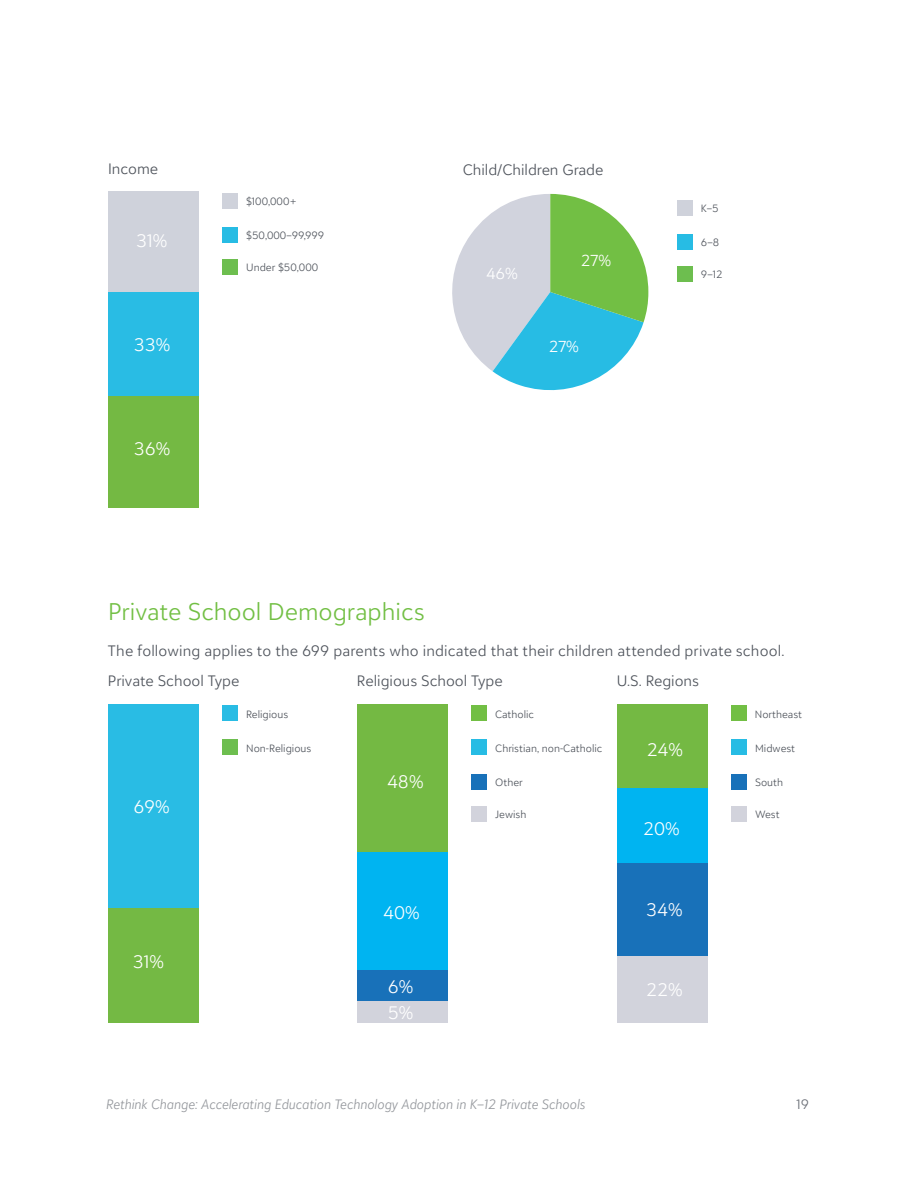
<style>
.page{position:relative;width:918px;height:1188px;background:#fff}
.page>*{position:absolute;margin:0;border:0;box-sizing:border-box;transform-origin:0 0}
.t1{font:300 24px "Blackbaud Sans";color:#72bf44}
.t2{font:300 18px "Blackbaud Sans";color:#fff}
.t3{font:300 15.75px "Blackbaud Sans";color:#fff}
.t4{font:300 15px/30.2px "Blackbaud Sans";color:#4d525a}
.t5{font:italic 300 13.5px "Blackbaud Sans";color:#94979c}
.t6{font:300 13.5px "Blackbaud Sans";color:#686c74}
.t7{font:300 10.5px "Blackbaud Sans";color:#4d525a}
</style>
<div class="page">
<div style="left:677px;top:200px;width:16px;height:16px;background:#cfd2db"></div>
<div style="left:677px;top:234px;width:16px;height:16px;background:#27bce4"></div>
<div style="left:677px;top:266px;width:16px;height:16px;background:#6dbe4f"></div>
<div style="left:222px;top:193px;width:16px;height:16px;background:#cfd2db"></div>
<div style="left:222px;top:227px;width:16px;height:16px;background:#27bce4"></div>
<div style="left:222px;top:259px;width:16px;height:16px;background:#6dbe4f"></div>
<div style="left:108px;top:291px;width:91px;height:106px;background:#29bce4"></div>
<div style="left:108px;top:397px;width:91px;height:111px;background:#74b943"></div>
<div style="left:108px;top:192px;width:91px;height:100px;background:#cfd2db"></div>
<svg style="left:452px;top:194px;width:196px;height:197px"></svg>
<div style="left:108px;top:704px;width:91px;height:204px;background:#29bce4"></div>
<div style="left:108px;top:908px;width:91px;height:115px;background:#74b944"></div>
<div style="left:222px;top:706px;width:16px;height:15px;background:#29bce4"></div>
<div style="left:222px;top:740px;width:16px;height:15px;background:#6dbe4f"></div>
<div style="left:357px;top:704px;width:91px;height:148px;background:#74b943"></div>
<div style="left:357px;top:1001px;width:91px;height:22px;background:#d2d3dc"></div>
<div style="left:617px;top:704px;width:91px;height:84px;background:#74b943"></div>
<div style="left:617px;top:955px;width:91px;height:68px;background:#d2d3dc"></div>
<div style="left:357px;top:852px;width:91px;height:119px;background:#00b4f1"></div>
<div style="left:617px;top:788px;width:91px;height:76px;background:#00b4f1"></div>
<div style="left:357px;top:971px;width:91px;height:30px;background:#1871b9"></div>
<div style="left:617px;top:863px;width:91px;height:92px;background:#1871b9"></div>
<div style="left:471px;top:706px;width:16px;height:15px;background:#72bf44"></div>
<div style="left:471px;top:740px;width:16px;height:15px;background:#27bce4"></div>
<div style="left:731px;top:706px;width:16px;height:15px;background:#72bf44"></div>
<div style="left:731px;top:740px;width:16px;height:15px;background:#27bce4"></div>
<div style="left:471px;top:775px;width:16px;height:15px;background:#1871b9"></div>
<div style="left:471px;top:806px;width:16px;height:16px;background:#d2d3dc"></div>
<div style="left:731px;top:775px;width:16px;height:15px;background:#1871b9"></div>
<div style="left:731px;top:806px;width:16px;height:16px;background:#d2d3dc"></div>
<p class="t4" style="left:108px;top:153px;width:52px">Income</p>
<p class="t4" style="left:463px;top:155px;width:142px">Child/Children Grade</p>
<p class="t7" style="left:246px;top:195px;width:52px">$100,000+</p>
<p class="t7" style="left:701px;top:202px;width:19px">K–5</p>
<p class="t2" style="left:136px;top:230px;width:33px">31%</p>
<p class="t7" style="left:246px;top:229px;width:80px">$50,000–99,999</p>
<p class="t7" style="left:701px;top:236px;width:20px">6–8</p>
<p class="t7" style="left:246px;top:261px;width:73px">Under $50,000</p>
<p class="t3" style="left:486px;top:264px;width:34px">46%</p>
<p class="t3" style="left:581px;top:251px;width:32px">27%</p>
<p class="t7" style="left:701px;top:268px;width:23px">9–12</p>
<p class="t2" style="left:134px;top:334px;width:38px">33%</p>
<p class="t3" style="left:549px;top:337px;width:32px">27%</p>
<p class="t2" style="left:134px;top:438px;width:38px">36%</p>
<h1 class="t1" style="left:108px;top:597px;width:318px">Private School Demographics</h1>
<p class="t4" style="left:108px;top:635px;width:678px">The following applies to the 699 parents who indicated that their children attended private school.<br>Private School Type</p>
<p class="t4" style="left:357px;top:665px;width:147px">Religious School Type</p>
<p class="t4" style="left:617px;top:665px;width:84px">U.S. Regions</p>
<p class="t2" style="left:134px;top:795px;width:38px">69%</p>
<p class="t2" style="left:133px;top:951px;width:33px">31%</p>
<p class="t7" style="left:246px;top:707px;width:44px">Religious</p>
<p class="t7" style="left:246px;top:741px;width:67px">Non-Religious</p>
<p class="t7" style="left:495px;top:707px;width:41px">Catholic</p>
<p class="t7" style="left:495px;top:741px;width:109px">Christian, non-Catholic</p>
<p class="t2" style="left:647px;top:738px;width:38px">24%</p>
<p class="t2" style="left:387px;top:771px;width:38px">48%</p>
<p class="t7" style="left:495px;top:776px;width:29px">Other</p>
<p class="t7" style="left:495px;top:808px;width:33px">Jewish</p>
<p class="t2" style="left:643px;top:818px;width:38px">20%</p>
<p class="t2" style="left:383px;top:902px;width:38px">40%</p>
<p class="t2" style="left:646px;top:899px;width:38px">34%</p>
<p class="t2" style="left:388px;top:976px;width:27px">6%</p>
<p class="t2" style="left:646px;top:979px;width:38px">22%</p>
<p class="t2" style="left:388px;top:1001px;width:27px">5%</p>
<p class="t7" style="left:755px;top:707px;width:49px">Northeast</p>
<p class="t7" style="left:755px;top:741px;width:42px">Midwest</p>
<p class="t7" style="left:755px;top:776px;width:30px">South</p>
<p class="t7" style="left:755px;top:808px;width:26px">West</p>
<p class="t5" style="left:106px;top:1096px;width:481px">Rethink Change: Accelerating Education Technology Adoption in K–12 Private Schools</p>
<p class="t6" style="left:797px;top:1096px;width:14px">19</p>
</div>
